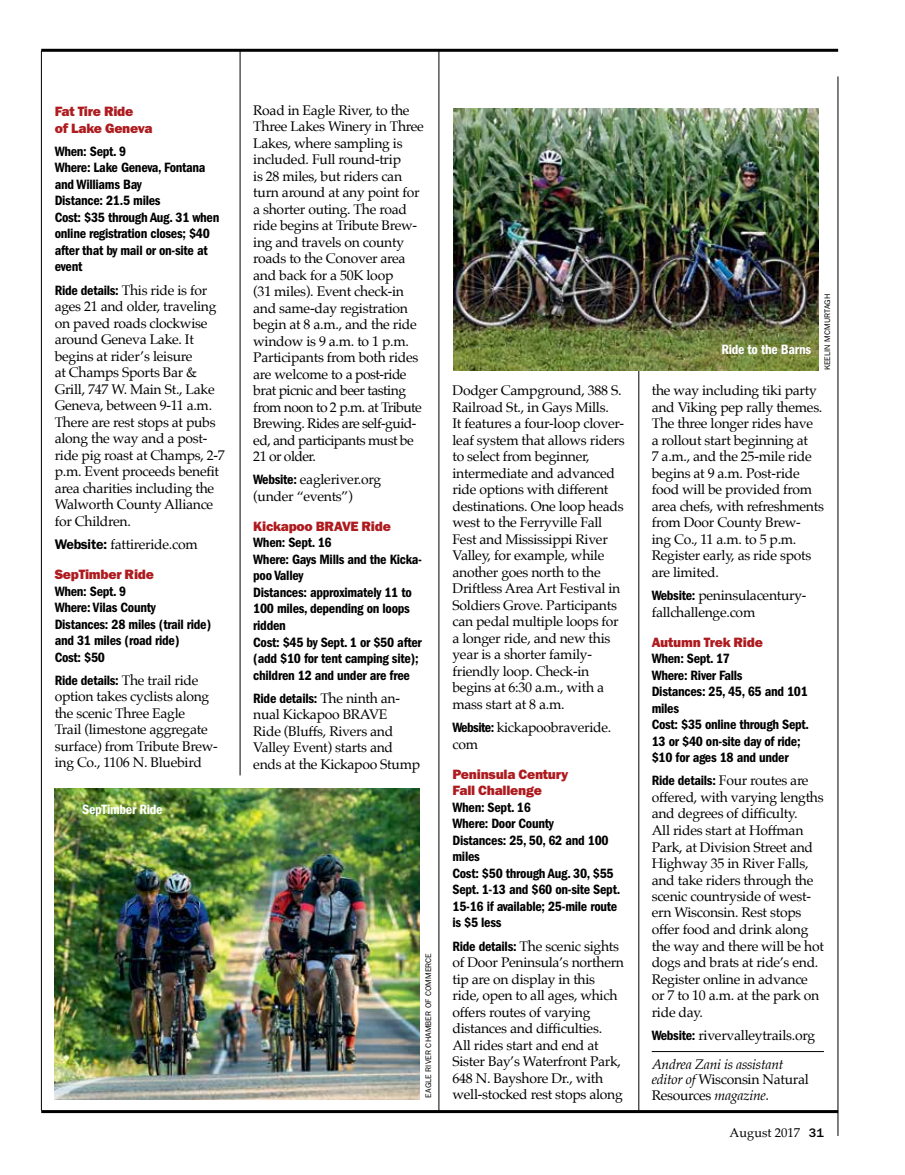
<style>
.page{position:relative;width:905px;height:1175px;background:#fff}
.page>*{position:absolute;margin:0;border:0;box-sizing:border-box;transform-origin:0 0}
.t1{font:13.95px/16.5px "Palatino";letter-spacing:-.02em;color:#000}
.t2{font:13.95px/16.5px "ITC Franklin Gothic Std Dm Cd";letter-spacing:-.02em;color:#000}
.t3{font:13.95px/16.5px "Franklin Gothic URW Hea";letter-spacing:-.02em;color:#ae1b1f}
.t4{font:13.95px "ITC Franklin Gothic Std Dm Cd";letter-spacing:-.02em;color:#fff}
.t5{font:12.75px "Palatino";color:#000}
.t6{font:8.1px "ITC Franklin Gothic Std";letter-spacing:.01em;color:#000}
.s1{font-family:"ITC Franklin Gothic Std Dm Cd"}
.s2{font-family:"ITC Franklin Gothic Std";font-weight:600}
.s3{font-family:"Palatino"}
.s4{font-style:italic}
.s5{font-family:"ITC Franklin Gothic Std";font-weight:500}
</style>
<div class="page">
<hr style="left:41px;top:51px;width:1px;height:1059px;background:#000">
<hr style="left:240px;top:51px;width:1px;height:724px;background:#000">
<hr style="left:438px;top:51px;width:1px;height:1061px;background:#000">
<hr style="left:638px;top:330px;width:1px;height:782px;background:#000">
<hr style="left:837px;top:76px;width:1px;height:1059px;background:#000">
<hr style="left:41px;top:49px;width:797px;height:3px;background:#000">
<hr style="left:41px;top:1110px;width:797px;height:3px;background:#000">
<img style="left:453px;top:109px;width:365px;height:261px">
<img style="left:55px;top:789px;width:364px;height:310px">
<hr style="left:651px;top:1051px;width:173px;height:1px;background:#000">
<p class="t3" style="left:55px;top:103px;width:99px">Fat Tire Ride<br>of Lake Geneva</p>
<p class="t2" style="left:55px;top:143px;width:166px">When: Sept. 9<br>Where: Lake Geneva, Fontana and Williams Bay<br>Distance: 21.5 miles<br>Cost: $35 through Aug. 31 when online registration closes; $40 after that by mail or on-site at event</p>
<p class="t1" style="left:55px;top:281px;width:172px"><span class="s1">Ride details:</span> This ride is for ages 21 and older, traveling on paved roads clockwise around Geneva Lake. It begins at rider’s leisure<br>at Champs Sports Bar &amp;<br>Grill, 747 W. Main St., Lake<br>Geneva, between 9-11 a.m.<br>There are rest stops at pubs along the way and a post&shy;ride pig roast at Champs, 2-7 p.m. Event proceeds benefit area charities including the<br>Walworth County Alliance for Children.</p>
<p class="t1" style="left:55px;top:536px;width:144px"><span class="s2">Website:</span> fattireride.com</p>
<p class="t3" style="left:55px;top:565px;width:101px">SepTimber Ride</p>
<p class="t2" style="left:55px;top:582px;width:158px">When: Sept. 9<br>Where: Vilas County<br>Distances: 28 miles (trail ride) and 31 miles (road ride)<br>Cost: $50</p>
<p class="t2" style="left:55px;top:672px;width:145px">Ride details: <span class="s3">The trail ride</span></p>
<p class="t1" style="left:55px;top:688px;width:164px">option takes cyclists along the scenic Three Eagle<br>Trail (limestone aggregate surface) from Tribute Brew&shy;ing Co., 1106 N. Bluebird</p>
<p class="t4" style="left:82px;top:801px;width:82px">SepTimber Ride</p>
<p class="t1" style="left:253px;top:101px;width:172px">Road in Eagle River, to the<br>Three Lakes Winery in Three<br>Lakes, where sampling is included. Full round-trip<br>is 28 miles, but riders can turn around at any point for a shorter outing. The road ride begins at Tribute Brew&shy;ing and travels on county roads to the Conover area and back for a 50K loop<br>(31 miles). Event check-in and same-day registration begin at 8 a.m., and the ride window is 9 a.m. to 1 p.m.<br>Participants from both rides are welcome to a post-ride brat picnic and beer tasting from noon to 2 p.m. at Tribute<br>Brewing. Rides are self-guid&shy;ed, and participants must be<br>21 or older.</p>
<p class="t1" style="left:253px;top:471px;width:129px"><span class="s1">Website:</span> eagleriver.org (under “events”)</p>
<p class="t3" style="left:253px;top:517px;width:139px">Kickapoo BRAVE Ride</p>
<p class="t2" style="left:253px;top:534px;width:170px">When: Sept. 16<br>Where: Gays Mills and the Kicka&shy;poo Valley<br>Distances: approximately 11 to<br>100 miles, depending on loops ridden<br>Cost: $45 by Sept. 1 or $50 after (add $10 for tent camping site); children 12 and under are free</p>
<p class="t2" style="left:253px;top:690px;width:148px">Ride details: <span class="s3">The ninth an-</span></p>
<p class="t1" style="left:253px;top:706px;width:168px">nual Kickapoo BRAVE<br>Ride (Bluffs, Rivers and<br>Valley Event) starts and ends at the Kickapoo Stump</p>
<p class="t6" style="left:424px;top:1097px;width:146px;rotate:-90deg">EAGLE RIVER CHAMBER OF COMMERCE</p>
<p class="t1" style="left:452px;top:382px;width:174px">Dodger Campground, 388 S.<br>Railroad St., in Gays Mills.<br>It features a four-loop clover&shy;leaf system that allows riders to select from beginner, intermediate and advanced ride options with different destinations. One loop heads west to the Ferryville Fall<br>Fest and Mississippi River<br>Valley, for example, while another goes north to the<br>Driftless Area Art Festival in<br>Soldiers Grove. Participants can pedal multiple loops for a longer ride, and new this year is a shorter family&shy;friendly loop. Check-in begins at 6:30 a.m., with a mass start at 8 a.m.</p>
<p class="t1" style="left:452px;top:719px;width:160px"><span class="s1">Website:</span> kickapoobraveride. com</p>
<p class="t3" style="left:452px;top:765px;width:117px">Peninsula Century<br>Fall Challenge</p>
<p class="t2" style="left:452px;top:799px;width:169px">When: Sept. 16<br>Where: Door County<br>Distances: 25, 50, 62 and 100 miles<br>Cost: $50 through Aug. 30, $55<br>Sept. 1-13 and $60 on-site Sept.<br>15-16 if available; 25-mile route is $5 less</p>
<p class="t1" style="left:452px;top:937px;width:173px"><span class="s1">Ride details:</span> The scenic sights of Door Peninsula’s northern tip are on display in this ride, open to all ages, which offers routes of varying distances and difficulties.<br>All rides start and end at<br>Sister Bay’s Waterfront Park,<br>648 N. Bayshore Dr., with well-stocked rest stops along</p>
<p class="t4" style="left:721px;top:342px;width:91px">Ride to the Barns</p>
<p class="t6" style="left:822px;top:370px;width:78px;rotate:-90deg">KEELIN MCMURTAGH</p>
<p class="t1" style="left:651px;top:382px;width:174px">the way including tiki party and Viking pep rally themes.<br>The three longer rides have<br>a rollout start beginning at<br>7 a.m., and the 25-mile ride begins at 9 a.m. Post-ride food will be provided from area chefs, with refreshments from Door County Brew-<br>ing Co., 11 a.m. to 5 p.m.<br>Register early, as ride spots are limited.</p>
<p class="t1" style="left:651px;top:587px;width:156px"><span class="s1">Website:</span> peninsulacentury&shy;fallchallenge.com</p>
<p class="t3" style="left:651px;top:633px;width:113px">Autumn Trek Ride</p>
<p class="t2" style="left:651px;top:650px;width:159px">When: Sept. 17<br>Where: River Falls<br>Distances: 25, 45, 65 and 101 miles<br>Cost: $35 online through Sept.<br>13 or $40 on-site day of ride; $10 for ages 18 and under</p>
<p class="t1" style="left:651px;top:772px;width:174px"><span class="s1">Ride details:</span> Four routes are offered, with varying lengths and degrees of difficulty.<br>All rides start at Hoffman<br>Park, at Division Street and<br>Highway 35 in River Falls, and take riders through the scenic countryside of west&shy;ern Wisconsin. Rest stops offer food and drink along the way and there will be hot dogs and brats at ride’s end.<br>Register online in advance or 7 to 10 a.m. at the park on ride day.</p>
<p class="t1" style="left:651px;top:1020px;width:165px;line-height:29px"><span class="s1">Website:</span> rivervalleytrails.org<br><span class="s4">Andrea Zani is assistant</span></p>
<p class="t1" style="left:651px;top:1071px;width:159px;line-height:15.5px"><span class="s4">editor of</span> Wisconsin Natural<br>Resources <span class="s4">magazine.</span></p>
<p class="t5" style="left:729px;top:1121px;width:96px">August 2017 <span class="s5">31</span></p>
</div>
